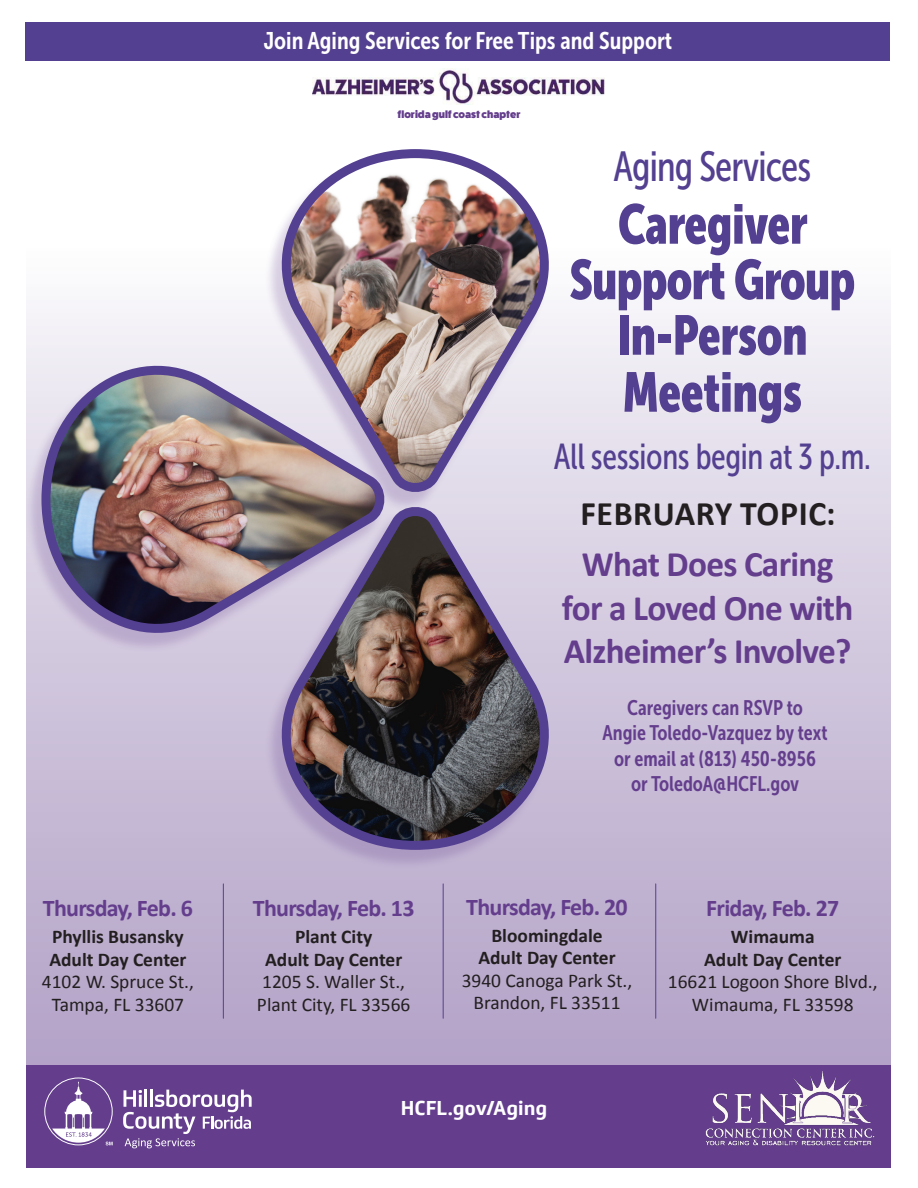
<style>
.page{position:relative;width:918px;height:1188px;background:#fff}
.page>*{position:absolute;margin:0;border:0;box-sizing:border-box;transform-origin:0 0}
.t1{font:55.5px/55.9px "Museo Sans Cond 900";letter-spacing:-.01em;color:#544090;text-align:center;scale:.92 1}
.t2{font:42px "Museo Sans Cond 500";letter-spacing:-.02em;color:#544090;scale:.92 1}
.t3{font:700 36px/43.5px "Calibri";letter-spacing:-.02em;color:#643e8d;text-align:center}
.t4{font:36px "Museo Sans Cond 500";letter-spacing:-.01em;color:#544090;scale:.92 1}
.t5{font:700 34.5px "Calibri";letter-spacing:.02em;color:#231f20}
.t6{font:700 24px "Calibri";letter-spacing:-.03em;color:#643e8d}
.t7{font:24px "Museo Sans Cond 700";color:#fff}
.t8{font:21px/25.5px "Museo Sans Cond 700";color:#643e8d;text-align:center;scale:.96 1}
.t9{font:19.5px/22.5px "Calibri";color:#231f20;text-align:center}
.t10{font:700 19.5px/22.5px "Calibri";color:#231f20;text-align:center}
.t11{font:700 19.5px "Soleto";color:#fff}
.t12{font:800 10.5px "Fat Frank";color:#643e8d}
.s1{font-weight:400}
.s2{font-weight:700}
</style>
<div class="page">
<div style="left:26px;top:244px;width:865px;height:827px;background:linear-gradient(to bottom,#f9f8fb,#af9dc4)"></div>
<div style="left:25px;top:22px;width:865px;height:38px;background:#544090"></div>
<div style="left:26px;top:1065px;width:865px;height:103px;background:#643e8d"></div>
<svg style="left:123px;top:1090px;width:129px;height:58px"></svg>
<svg style="left:44px;top:1078px;width:69px;height:67px"></svg>
<img style="left:705px;top:1071px;width:170px;height:75px">
<hr style="left:223px;top:884px;width:1px;height:134px;background:#544090">
<hr style="left:443px;top:884px;width:1px;height:134px;background:#544090">
<hr style="left:655px;top:884px;width:1px;height:134px;background:#544090">
<div style="left:265px;top:511px;width:283px;height:359px;background:#643e8d;opacity:.23"></div>
<svg style="left:245px;top:503px;width:329px;height:351px;background:#7d717f"></svg>
<div style="left:24px;top:369px;width:359px;height:284px;background:#643e8d;opacity:.23"></div>
<img style="left:37px;top:329px;width:358px;height:329px">
<div style="left:265px;top:153px;width:283px;height:359px;background:#643e8d;opacity:.23"></div>
<img style="left:257px;top:154px;width:329px;height:349px">
<img style="left:312px;top:70px;width:293px;height:34px">
<p class="t6" style="left:43px;top:893px;width:152px">Thursday, Feb. 6</p>
<p class="t10" style="left:42px;top:925px;width:154px">Phyllis Busansky<br>Adult Day Center<br><span class="s1">4102 W. Spruce St.,<br>Tampa, FL 33607</span></p>
<p class="t7" style="left:264px;top:27px;width:410px">Join Aging Services for Free Tips and Support</p>
<p class="t12" style="left:398px;top:109px;width:124px">florida gulf coast chapter</p>
<p class="t2" style="left:614px;top:143px;width:216px">Aging Services</p>
<p class="t1" style="left:570px;top:196px;width:312px">Caregiver<br>Support Group<br>In-Person<br>Meetings</p>
<p class="t4" style="left:554px;top:437px;width:346px">All sessions begin at 3 p.m.</p>
<p class="t5" style="left:580px;top:493px;width:257px">FEBRUARY TOPIC:</p>
<p class="t3" style="left:562px;top:541px;width:293px">What Does Caring for a Loved One with<br>Alzheimer’s Involve?</p>
<p class="t8" style="left:602px;top:695px;width:236px">Caregivers can RSVP to<br>Angie Toledo-Vazquez by text or email at (813) 450-8956<br>or ToledoA@HCFL.gov</p>
<p class="t6" style="left:253px;top:893px;width:163px">Thursday, Feb. 13</p>
<p class="t9" style="left:257px;top:925px;width:155px"><span class="s2">Plant City<br>Adult Day Center<br></span>1205 S. Waller St.,<br>Plant City, FL 33566</p>
<p class="t6" style="left:466px;top:892px;width:163px">Thursday, Feb. 20</p>
<p class="t9" style="left:462px;top:923px;width:172px"><span class="s2">Bloomingdale<br>Adult Day Center<br></span>3940 Canoga Park St.,<br>Brandon, FL 33511</p>
<p class="t11" style="left:401px;top:1096px;width:148px">HCFL.gov/Aging</p>
<p class="t6" style="left:706px;top:893px;width:134px">Friday, Feb. 27</p>
<p class="t9" style="left:668px;top:925px;width:211px"><span class="s2">Wimauma<br>Adult Day Center<br></span>16621 Logoon Shore Blvd.,<br>Wimauma, FL 33598</p>
</div>
